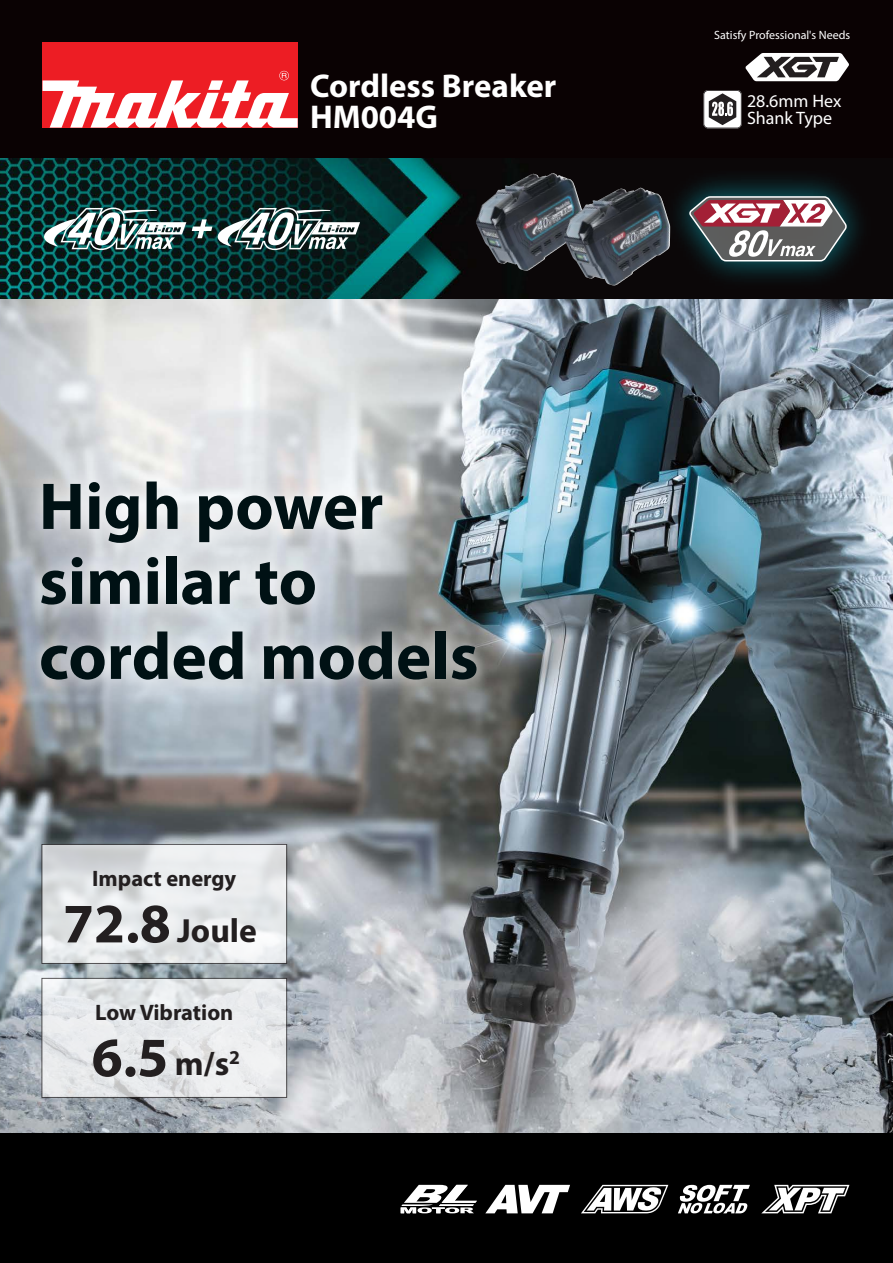
<style>
.page{position:relative;width:893px;height:1263px;background:#fff}
.page>*{position:absolute;margin:0;border:0;box-sizing:border-box;transform-origin:0 0}
.t1{font:700 66.75px/75px "Myriad Pro";color:#001114}
.t2{font:700 56.1px "Myriad Pro";color:#231f20}
.t3{font:700 33.6px "Myriad Pro";color:#231f20}
.t4{font:700 33px "Myriad Pro";color:#fff}
.t5{font:700 22.35px "Myriad Pro";color:#231f20}
.t6{font:18px/16.5px "Myriad Pro";color:#fff}
.t7{font:12px "Myriad Pro";color:#fff}
.s1{font-size:56.1px}
.s2{font-size:33.6px}
</style>
<div class="page">
<div style="left:0;top:0;width:893px;height:160px;background:#0a0203"></div>
<img style="left:0;top:159px;width:893px;height:974px">
<img style="left:43px;top:208px;width:143px;height:42px">
<svg style="left:192px;top:208px;width:168px;height:42px"></svg>
<img style="left:651px;top:159px;width:234px;height:141px">
<svg style="left:688px;top:195px;width:160px;height:67px"></svg>
<img style="left:476px;top:173px;width:106px;height:98px">
<img style="left:564px;top:188px;width:106px;height:98px">
<div style="left:43px;top:43px;width:255px;height:85px;background:#ed1d24"></div>
<svg style="left:43px;top:71px;width:255px;height:57px"></svg>
<svg style="left:745px;top:53px;width:104px;height:28px;background:#9a9898"></svg>
<div style="left:0;top:1133px;width:893px;height:130px;background:#000"></div>
<svg style="left:678px;top:1185px;width:72px;height:28px"></svg>
<svg style="left:762px;top:1185px;width:87px;height:28px"></svg>
<svg style="left:485px;top:1185px;width:85px;height:28px"></svg>
<svg style="left:401px;top:1185px;width:76px;height:28px"></svg>
<svg style="left:581px;top:1185px;width:87px;height:28px"></svg>
<svg style="left:42px;top:978px;width:245px;height:120px;background:#e1e3e5"></svg>
<svg style="left:42px;top:844px;width:245px;height:120px;fill:#e5e8ea"></svg>
<svg style="left:703px;top:90px;width:39px;height:38px"></svg>
<img style="left:13px;top:447px;width:529px;height:395px">
<p class="t4" style="left:310px;top:64px;width:248px">Cordless Breaker</p>
<p class="t4" style="left:310px;top:95px;width:130px">HM004G</p>
<p class="t1" style="left:39px;top:467px;width:441px">High power similar to corded models</p>
<p class="t5" style="left:92px;top:864px;width:146px">Impact energy</p>
<p class="t3" style="left:63px;top:909px;width:196px"><span class="s1">72.8</span> Joule</p>
<p class="t5" style="left:95px;top:998px;width:140px">Low Vibration</p>
<p class="t2" style="left:92px;top:1021px;width:150px">6.5 <span class="s2">m/s</span><sup>2</sup></p>
<p class="t7" style="left:714px;top:27px;width:138px">Satisfy Professional's Needs</p>
<p class="t6" style="left:747px;top:92px;width:96px">28.6mm Hex<br>Shank Type</p>
</div>
